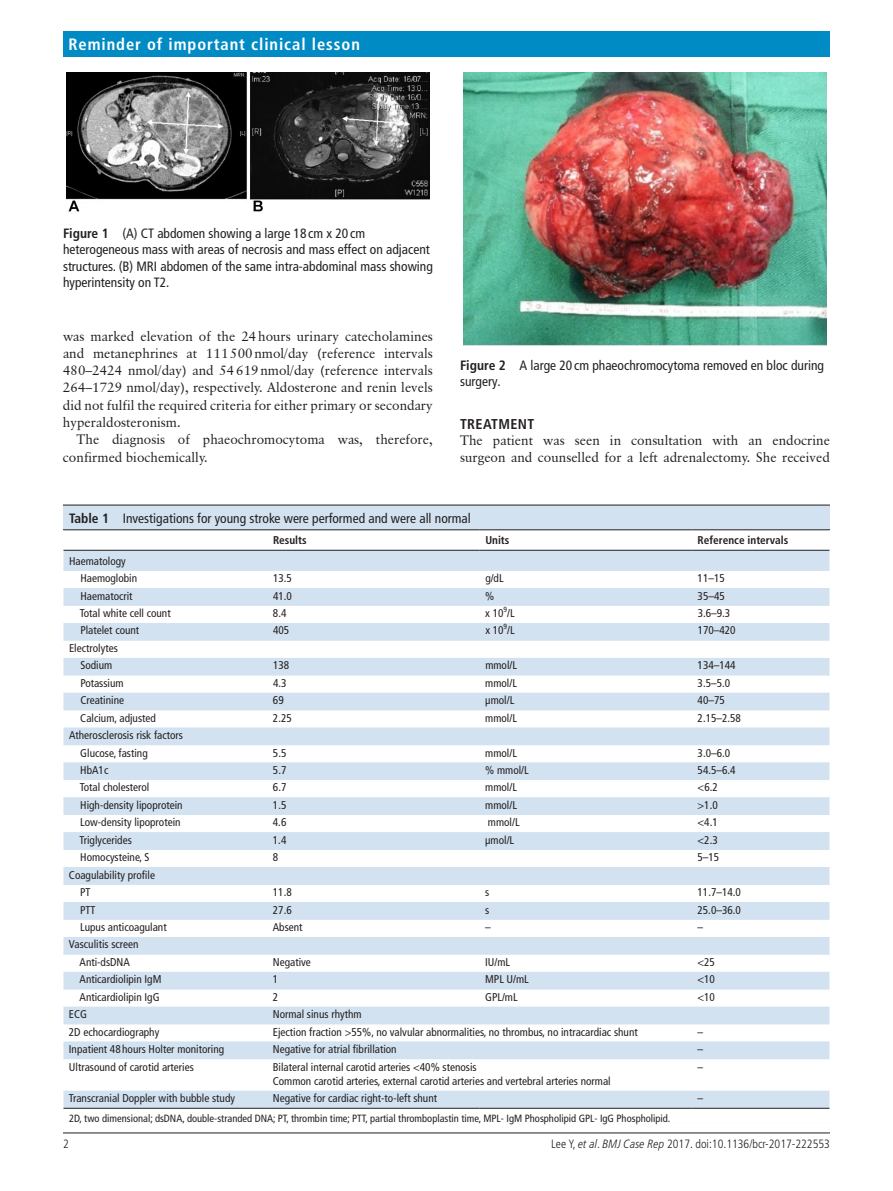
<style>
.page{position:relative;width:893px;height:1191px;background:#fff}
.page>*{position:absolute;margin:0;border:0;box-sizing:border-box;transform-origin:0 0}
.t1{font:700 condensed 16.5px "Frutiger LT Pro";letter-spacing:.055em;color:#fff}
.t2{font:700 condensed 14.25px "Frutiger LT Pro";letter-spacing:.025em;color:#231f20}
.t3{font:13.5px/17.2px "Classical Garamond BT";color:#231f20}
.t4{font:condensed 13.5px/16.5px "Frutiger LT Pro";color:#231f20}
.t5{font:300 condensed 12px "Frutiger LT Pro";color:#231f20}
.t6{font:condensed 11.25px/17.4px "Frutiger LT Pro";color:#231f20}
.t7{font:700 condensed 11.25px "Frutiger LT Pro";color:#231f20}
.t8{font:condensed 10.5px "Frutiger LT Pro";color:#231f20}
.t9{font:condensed 7.5px "Frutiger LT Pro";color:#231f20}
.s1{font-weight:700}
.s2{font-style:italic}
</style>
<div class="page">
<hr style="left:63px;top:1132px;width:767px;height:1px;background:#231f20">
<div style="left:63px;top:31px;width:767px;height:25px;background:#008bc5"></div>
<div style="left:63px;top:505px;width:767px;height:617px;background:#d2e2f0"></div>
<hr style="left:63px;top:504px;width:767px;height:1px;background:#231f20">
<svg style="left:64px;top:530px;width:766px;height:20px;background:#f8f8f8"></svg>
<svg style="left:64px;top:551px;width:766px;height:556px"></svg>
<div style="left:63px;top:1108px;width:767px;height:14px;background:#fff"></div>
<hr style="left:63px;top:529px;width:204px;height:1px;background:#231f20">
<hr style="left:63px;top:550px;width:204px;height:1px;background:#231f20">
<hr style="left:267px;top:529px;width:212px;height:1px;background:#231f20">
<hr style="left:267px;top:550px;width:212px;height:1px;background:#231f20">
<hr style="left:479px;top:529px;width:213px;height:1px;background:#231f20">
<hr style="left:479px;top:550px;width:213px;height:1px;background:#231f20">
<hr style="left:692px;top:529px;width:138px;height:1px;background:#231f20">
<hr style="left:692px;top:550px;width:138px;height:1px;background:#231f20">
<hr style="left:63px;top:1107px;width:204px;height:1px;background:#231f20">
<hr style="left:267px;top:1107px;width:212px;height:1px;background:#231f20">
<hr style="left:479px;top:1107px;width:213px;height:1px;background:#231f20">
<hr style="left:692px;top:1107px;width:138px;height:1px;background:#231f20">
<svg style="left:63px;top:530px;width:1px;height:529px"></svg>
<hr style="left:63px;top:1059px;width:1px;height:31px;background:#fff">
<svg style="left:63px;top:1090px;width:1px;height:19px"></svg>
<img style="left:67px;top:72px;width:362px;height:140px">
<img style="left:464px;top:72px;width:362px;height:274px">
<h1 class="t1" style="left:69px;top:34px;width:293px">Reminder of important clinical lesson</h1>
<p class="t4" style="left:63px;top:225px;width:371px"><span class="s1">Figure 1</span> (A) CT abdomen showing a large 18 cm x 20 cm heterogeneous mass with areas of necrosis and mass effect on adjacent structures. (B) MRI abdomen of the same intra-abdominal mass showing hyperintensity on T2.</p>
<p class="t3" style="left:63px;top:327px;width:371px;text-align:justify">was marked elevation of the 24hours urinary catecholamines and metanephrines at 111500nmol/day (reference intervals 480–2424 nmol/day) and 54619nmol/day (reference intervals 264–1729 nmol/day), respectively. Aldosterone and renin levels did not fulfil the required criteria for either primary or secondary hyperaldosteronism.</p>
<p class="t3" style="left:63px;top:431px;width:371px;text-indent:14px">The diagnosis of phaeochromocytoma was, therefore, confirmed biochemically.</p>
<p class="t4" style="left:460px;top:357px;width:365px"><span class="s1">Figure 2</span> A large 20 cm phaeochromocytoma removed en bloc during surgery.</p>
<p class="t2" style="left:460px;top:415px;width:76px">Treatment</p>
<p class="t3" style="left:460px;top:432px;width:371px;line-height:16.5px">The patient was seen in consultation with an endocrine surgeon and counselled for a left adrenalectomy. She received</p>
<p class="t4" style="left:69px;top:510px;width:403px"><span class="s1">Table 1</span> Investigations for young stroke were performed and were all normal</p>
<p class="t7" style="left:273px;top:533px;width:35px">Results</p>
<p class="t7" style="left:485px;top:533px;width:26px">Units</p>
<p class="t7" style="left:698px;top:533px;width:92px">Reference intervals</p>
<p class="t6" style="left:80px;top:552px;width:58px;text-indent:-11px">Haematology<br>Haemoglobin</p>
<p class="t6" style="left:273px;top:569px;width:20px">13.5</p>
<p class="t6" style="left:485px;top:569px;width:20px">g/dL</p>
<p class="t6" style="left:698px;top:569px;width:29px">11–15</p>
<p class="t6" style="left:80px;top:587px;width:54px">Haematocrit</p>
<p class="t6" style="left:273px;top:587px;width:20px">41.0</p>
<p class="t6" style="left:485px;top:587px;width:11px">%</p>
<p class="t6" style="left:698px;top:587px;width:29px">35–45</p>
<p class="t6" style="left:80px;top:604px;width:93px">Total white cell count</p>
<p class="t6" style="left:273px;top:604px;width:15px">8.4</p>
<p class="t6" style="left:485px;top:604px;width:31px">x 10 /L</p>
<p class="t9" style="left:504px;top:605px;width:5px">9</p>
<p class="t6" style="left:698px;top:604px;width:34px">3.6–9.3</p>
<p class="t9" style="left:504px;top:622px;width:5px">9</p>
<p class="t6" style="left:698px;top:622px;width:40px">170–420</p>
<p class="t6" style="left:80px;top:622px;width:60px">Platelet count</p>
<p class="t6" style="left:273px;top:622px;width:18px">405</p>
<p class="t6" style="left:485px;top:622px;width:31px">x 10 /L</p>
<p class="t6" style="left:69px;top:639px;width:50px;text-align:center">Electrolytes<br>Sodium</p>
<p class="t6" style="left:273px;top:657px;width:18px">138</p>
<p class="t6" style="left:485px;top:657px;width:33px">mmol/L</p>
<p class="t6" style="left:698px;top:657px;width:40px">134–144</p>
<p class="t6" style="left:80px;top:674px;width:45px">Potassium</p>
<p class="t6" style="left:273px;top:674px;width:15px">4.3</p>
<p class="t6" style="left:485px;top:674px;width:33px">mmol/L</p>
<p class="t6" style="left:698px;top:674px;width:34px">3.5–5.0</p>
<p class="t6" style="left:80px;top:691px;width:45px">Creatinine</p>
<p class="t6" style="left:273px;top:691px;width:12px">69</p>
<p class="t6" style="left:485px;top:691px;width:30px">μmol/L</p>
<p class="t6" style="left:698px;top:691px;width:29px">40–75</p>
<p class="t6" style="left:80px;top:709px;width:77px">Calcium, adjusted</p>
<p class="t6" style="left:273px;top:709px;width:20px">2.25</p>
<p class="t6" style="left:485px;top:709px;width:33px">mmol/L</p>
<p class="t6" style="left:698px;top:709px;width:45px">2.15–2.58</p>
<p class="t6" style="left:80px;top:726px;width:104px;text-indent:-11px">Atherosclerosis risk factors<br>Glucose, fasting</p>
<p class="t6" style="left:273px;top:744px;width:15px">5.5</p>
<p class="t6" style="left:485px;top:744px;width:33px">mmol/L</p>
<p class="t6" style="left:698px;top:744px;width:34px">3.0–6.0</p>
<p class="t6" style="left:80px;top:761px;width:30px">HbA1c</p>
<p class="t6" style="left:273px;top:761px;width:15px">5.7</p>
<p class="t6" style="left:485px;top:761px;width:45px">% mmol/L</p>
<p class="t6" style="left:698px;top:761px;width:40px">54.5–6.4</p>
<p class="t6" style="left:80px;top:779px;width:71px">Total cholesterol</p>
<p class="t6" style="left:273px;top:779px;width:15px">6.7</p>
<p class="t6" style="left:485px;top:779px;width:33px">mmol/L</p>
<p class="t6" style="left:698px;top:779px;width:22px">&lt;6.2</p>
<p class="t6" style="left:80px;top:796px;width:104px">High-density lipoprotein</p>
<p class="t6" style="left:273px;top:796px;width:15px">1.5</p>
<p class="t6" style="left:485px;top:796px;width:33px">mmol/L</p>
<p class="t6" style="left:698px;top:796px;width:22px">&gt;1.0</p>
<p class="t6" style="left:80px;top:814px;width:102px">Low-density lipoprotein</p>
<p class="t6" style="left:273px;top:814px;width:15px">4.6</p>
<p class="t6" style="left:488px;top:814px;width:33px">mmol/L</p>
<p class="t6" style="left:698px;top:814px;width:22px">&lt;4.1</p>
<p class="t6" style="left:80px;top:831px;width:54px">Triglycerides</p>
<p class="t6" style="left:273px;top:831px;width:15px">1.4</p>
<p class="t6" style="left:485px;top:831px;width:30px">μmol/L</p>
<p class="t6" style="left:697px;top:831px;width:22px">&lt;2.3</p>
<p class="t6" style="left:80px;top:848px;width:71px">Homocysteine, S</p>
<p class="t6" style="left:273px;top:848px;width:7px">8</p>
<p class="t6" style="left:697px;top:848px;width:23px">5–15</p>
<p class="t6" style="left:80px;top:866px;width:76px;text-indent:-11px">Coagulability profile<br>PT</p>
<p class="t6" style="left:273px;top:883px;width:20px">11.8</p>
<p class="t6" style="left:485px;top:883px;width:6px">s</p>
<p class="t6" style="left:697px;top:883px;width:45px">11.7–14.0</p>
<p class="t6" style="left:80px;top:901px;width:17px">PTT</p>
<p class="t6" style="left:273px;top:901px;width:20px">27.6</p>
<p class="t6" style="left:485px;top:901px;width:6px">s</p>
<p class="t6" style="left:697px;top:901px;width:45px">25.0–36.0</p>
<p class="t6" style="left:80px;top:918px;width:88px">Lupus anticoagulant</p>
<p class="t6" style="left:273px;top:918px;width:31px">Absent</p>
<p class="t6" style="left:485px;top:918px;width:7px">–</p>
<p class="t6" style="left:697px;top:918px;width:7px">–</p>
<p class="t6" style="left:69px;top:936px;width:71px;text-align:center">Vasculitis screen<br>Anti-dsDNA</p>
<p class="t6" style="left:273px;top:953px;width:40px">Negative</p>
<p class="t6" style="left:485px;top:953px;width:26px">IU/mL</p>
<p class="t6" style="left:697px;top:953px;width:19px">&lt;25</p>
<p class="t6" style="left:80px;top:970px;width:83px">Anticardiolipin IgM</p>
<p class="t6" style="left:273px;top:970px;width:7px">1</p>
<p class="t6" style="left:485px;top:970px;width:45px">MPL U/mL</p>
<p class="t6" style="left:697px;top:970px;width:19px">&lt;10</p>
<p class="t6" style="left:80px;top:988px;width:81px">Anticardiolipin IgG</p>
<p class="t6" style="left:273px;top:988px;width:7px">2</p>
<p class="t6" style="left:485px;top:988px;width:34px">GPL/mL</p>
<p class="t6" style="left:697px;top:988px;width:19px">&lt;10</p>
<p class="t6" style="left:69px;top:1005px;width:20px">ECG</p>
<p class="t6" style="left:273px;top:1005px;width:90px">Normal sinus rhythm</p>
<p class="t6" style="left:69px;top:1023px;width:92px">2D echocardiography</p>
<p class="t6" style="left:273px;top:1023px;width:366px">Ejection fraction &gt;55%, no valvular abnormalities, no thrombus, no intracardiac shunt</p>
<p class="t6" style="left:697px;top:1023px;width:7px">–</p>
<p class="t6" style="left:69px;top:1040px;width:157px">Inpatient 48 hours Holter monitoring</p>
<p class="t6" style="left:273px;top:1040px;width:125px">Negative for atrial fibrillation</p>
<p class="t6" style="left:697px;top:1040px;width:7px">–</p>
<p class="t6" style="left:69px;top:1058px;width:126px">Ultrasound of carotid arteries</p>
<p class="t6" style="left:273px;top:1059px;width:339px;line-height:14.2px">Bilateral internal carotid arteries &lt;40% stenosis<br>Common carotid arteries, external carotid arteries and vertebral arteries normal</p>
<p class="t6" style="left:697px;top:1058px;width:7px">–</p>
<p class="t6" style="left:69px;top:1089px;width:168px">Transcranial Doppler with bubble study</p>
<p class="t6" style="left:273px;top:1089px;width:166px">Negative for cardiac right-to-left shunt</p>
<p class="t6" style="left:697px;top:1089px;width:7px">–</p>
<p class="t8" style="left:69px;top:1112px;width:603px">2D, two dimensional; dsDNA, double-stranded DNA; PT, thrombin time; PTT, partial thromboplastin time, MPL- IgM Phospholipid GPL- IgG Phospholipid.</p>
<p class="t5" style="left:63px;top:1136px;width:7px">2</p>
<p class="t5" style="left:551px;top:1136px;width:280px">Lee Y, <span class="s2">et al</span>. <span class="s2">BMJ Case Rep</span> 2017. doi:10.1136/bcr-2017-222553</p>
</div>
